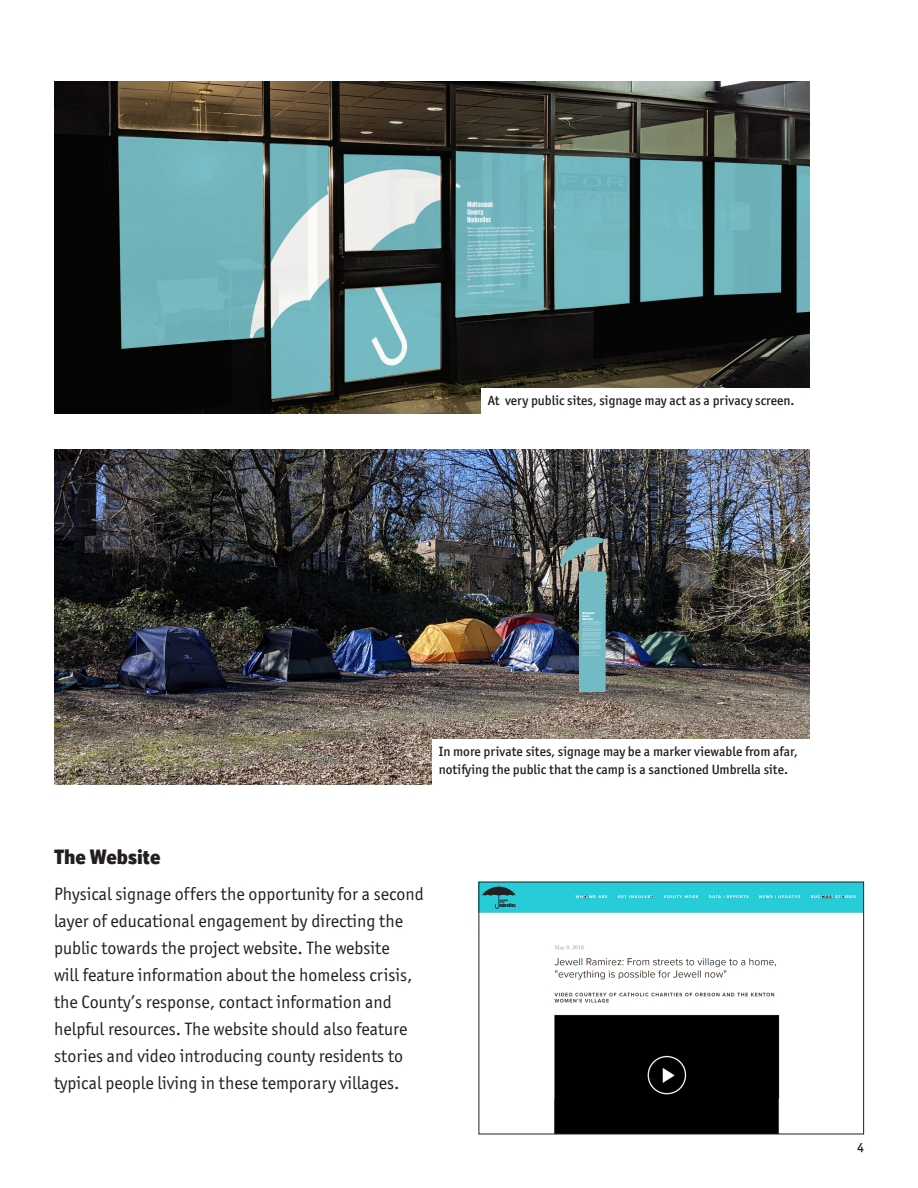
<style>
.page{position:relative;width:918px;height:1188px;background:#fff}
.page>*{position:absolute;margin:0;border:0;box-sizing:border-box;transform-origin:0 0}
.Heading{font:900 21px "Officina Display ITC Std";letter-spacing:.015em;color:#231f20}
.t1{font:18px/27px "Officina Sans ITC Std";color:#231f20}
.t2{font:500 13.5px/18px "Officina Sans ITC Std";color:#231f20}
.t3{font:2.4px/2.7px "Impact";color:#fff;scale:1.08 1}
</style>
<div class="page">
<img style="left:54px;top:81px;width:756px;height:333px">
<img style="left:54px;top:450px;width:756px;height:334px">
<div style="left:579px;top:572px;width:26px;height:119px;background:#72bbc5"></div>
<svg style="left:558px;top:536px;width:62px;height:45px;background:#667673"></svg>
<div style="left:481px;top:388px;width:329px;height:27px;background:#fff"></div>
<div style="left:432px;top:739px;width:378px;height:48px;background:#fff"></div>
<img style="left:480px;top:884px;width:382px;height:248px">
<div style="left:478px;top:882px;width:386px;height:252px;border:1px solid #231f20"></div>
<p class="t2" style="left:488px;top:391px;width:308px">At very public sites, signage may act as a privacy screen.</p>
<p class="t3" style="left:583px;top:612px;width:13px">Multnomah<br>County<br>Umbrellas</p>
<p class="t2" style="left:439px;top:742px;width:361px">In more private sites, signage may be a marker viewable from afar, notifying the public that the camp is a sanctioned Umbrella site.</p>
<p class="Heading" style="left:54px;top:845px;width:108px">The Website</p>
<p class="t1" style="left:54px;top:880px;width:371px">Physical signage offers the opportunity for a second layer of educational engagement by directing the public towards the project website. The website<br>will feature information about the homeless crisis, the County’s response, contact information and helpful resources. The website should also feature stories and video introducing county residents to typical people living in these temporary villages.</p>
<p class="t2" style="left:857px;top:1139px;width:8px">4</p>
</div>
